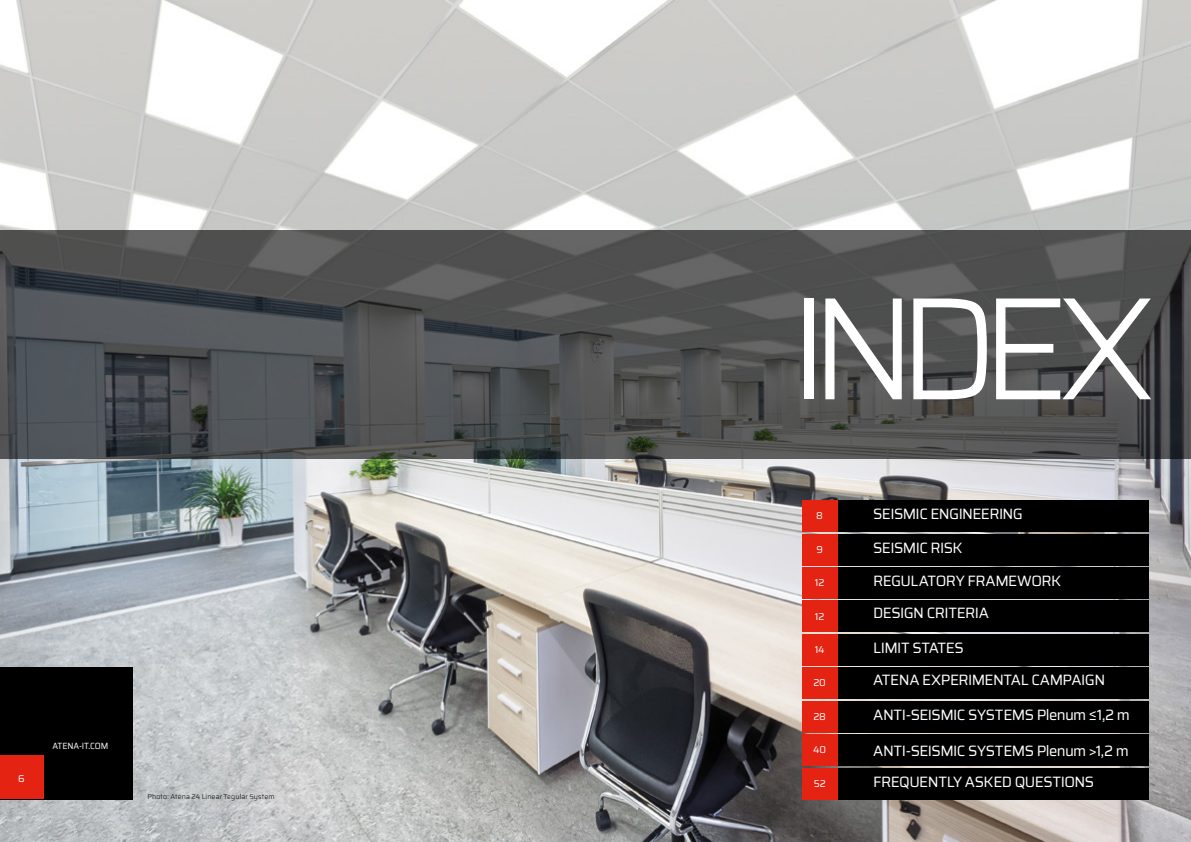
<style>
.page{position:relative;width:1191px;height:842px;background:#fff}
.page>*{position:absolute;margin:0;border:0;box-sizing:border-box;transform-origin:0 0}
.t1{font:300 146.4px "Saira";letter-spacing:-.13em;color:#fff}
.t2{font:15px/32.1px "Saira";letter-spacing:-.035em;color:#fff}
.t3{font:10px "Saira";letter-spacing:-.02em;color:#fff}
.t4{font:9px "Saira";letter-spacing:-.015em;color:#fff;scale:.93 1}
.t5{font:300 7px "Saira";letter-spacing:.01em;color:#000}
</style>
<div class="page">
<img style="left:0;top:0;width:1191px;height:842px">
<svg style="left:0;top:230px;width:1191px;height:229px;background:#4f5051"></svg>
<div style="left:0;top:667px;width:133px;height:132px;background:#000"></div>
<div style="left:0;top:756px;width:43px;height:43px;background:#e42313"></div>
<div style="left:837px;top:500px;width:311px;height:32px;background:#000"></div>
<div style="left:837px;top:534px;width:311px;height:31px;background:#000"></div>
<div style="left:837px;top:567px;width:311px;height:32px;background:#000"></div>
<div style="left:837px;top:600px;width:311px;height:32px;background:#000"></div>
<div style="left:837px;top:634px;width:311px;height:32px;background:#000"></div>
<div style="left:837px;top:701px;width:311px;height:32px;background:#000"></div>
<div style="left:837px;top:734px;width:311px;height:32px;background:#000"></div>
<div style="left:837px;top:768px;width:311px;height:31px;background:#000"></div>
<div style="left:837px;top:667px;width:311px;height:32px;background:#000"></div>
<div style="left:802px;top:500px;width:35px;height:32px;background:#e42313"></div>
<div style="left:802px;top:534px;width:35px;height:31px;background:#e42313"></div>
<div style="left:802px;top:567px;width:35px;height:32px;background:#e42313"></div>
<div style="left:802px;top:600px;width:35px;height:32px;background:#e42313"></div>
<div style="left:802px;top:634px;width:35px;height:32px;background:#e42313"></div>
<div style="left:802px;top:701px;width:35px;height:32px;background:#e42313"></div>
<div style="left:802px;top:734px;width:35px;height:32px;background:#e42313"></div>
<div style="left:802px;top:768px;width:35px;height:31px;background:#e42313"></div>
<div style="left:802px;top:667px;width:35px;height:32px;background:#e42313"></div>
<p class="t3" style="left:18px;top:771px;width:8px">6</p>
<p class="t4" style="left:52px;top:739px;width:62px">ATENA-IT.COM</p>
<p class="t5" style="left:147px;top:791px;width:129px">Photo: Atena 24 Linear Tegular System</p>
<h1 class="t1" style="left:789px;top:239px;width:369px">INDEX</h1>
<p class="t3" style="left:816px;top:508px;width:8px">8</p>
<p class="t3" style="left:816px;top:542px;width:8px">9</p>
<p class="t3" style="left:815px;top:575px;width:11px">12</p>
<p class="t3" style="left:815px;top:608px;width:11px">12</p>
<p class="t3" style="left:814px;top:642px;width:11px">14</p>
<p class="t3" style="left:813px;top:675px;width:14px">20</p>
<p class="t3" style="left:813px;top:709px;width:14px">28</p>
<p class="t3" style="left:813px;top:742px;width:14px">40</p>
<p class="t3" style="left:813px;top:776px;width:14px">52</p>
<p class="t2" style="left:873px;top:498px;width:151px">SEISMIC ENGINEERING</p>
<p class="t2" style="left:873px;top:531px;width:91px">SEISMIC RISK</p>
<p class="t2" style="left:873px;top:565px;width:189px">REGULATORY FRAMEWORK<br>DESIGN CRITERIA</p>
<p class="t2" style="left:873px;top:631px;width:92px">LIMIT STATES</p>
<p class="t2" style="left:873px;top:663px;width:233px">ATENA EXPERIMENTAL CAMPAIGN</p>
<p class="t2" style="left:873px;top:699px;width:258px">ANTI-SEISMIC SYSTEMS Plenum ≤1,2 m</p>
<p class="t2" style="left:873px;top:735px;width:257px;line-height:30.9px">ANTI-SEISMIC SYSTEMS Plenum &gt;1,2 m<br>FREQUENTLY ASKED QUESTIONS</p>
</div>
